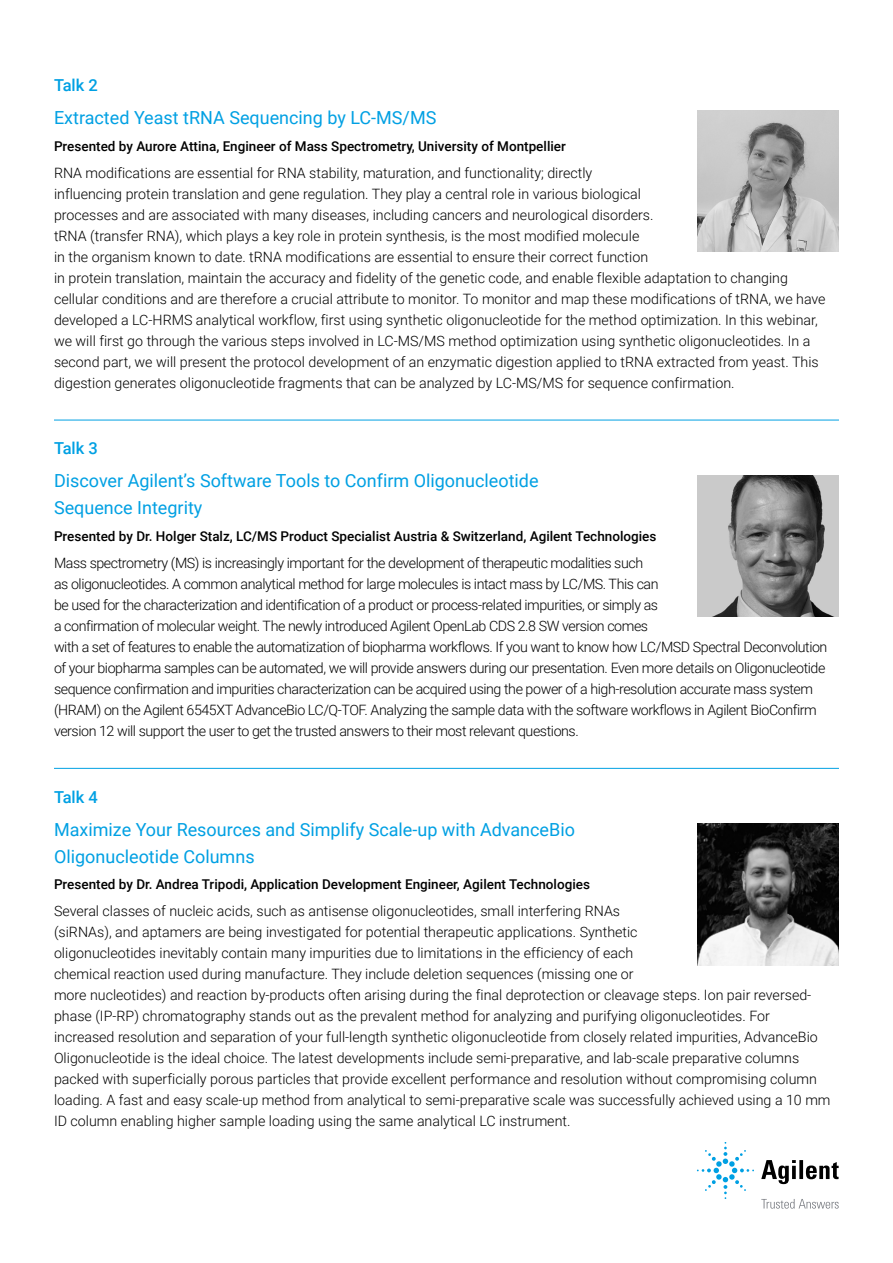
<style>
.page{position:relative;width:893px;height:1263px;background:#fff}
.page>*{position:absolute;margin:0;border:0;box-sizing:border-box;transform-origin:0 0}
.FLYER_front_intro_text_blue{font:18px/27px "Roboto";color:#00a0e3}
.FLYER_subhead_blue{font:500 16.5px "Roboto";color:#00a0e3}
.FLYER_text_black{font:300 14.25px/21px "Roboto";color:#000}
.FLYER_text_black-2{font:300 14.25px/21px "Roboto";letter-spacing:-.03em;color:#000}
.FLYER_front_table_head_dk_blue{font:500 13.5px "Roboto";color:#000}
</style>
<div class="page">
<hr style="left:54px;top:420px;width:785px;height:1px;background:#00a0e3">
<hr style="left:54px;top:768px;width:785px;height:1px;background:#00a0e3">
<img style="left:697px;top:110px;width:142px;height:142px">
<img style="left:697px;top:475px;width:142px;height:142px">
<img style="left:697px;top:824px;width:142px;height:141px">
<svg style="left:761px;top:1160px;width:78px;height:24px"></svg>
<svg style="left:697px;top:1142px;width:57px;height:57px"></svg>
<svg style="left:761px;top:1199px;width:78px;height:9px"></svg>
<p class="FLYER_subhead_blue" style="left:54px;top:74px;width:45px">Talk 2</p>
<p class="FLYER_front_intro_text_blue" style="left:54px;top:104px;width:384px">Extracted Yeast tRNA Sequencing by LC-MS/MS</p>
<p class="FLYER_front_table_head_dk_blue" style="left:54px;top:136px;width:513px">Presented by Aurore Attina, Engineer of Mass Spectrometry, University of Montpellier</p>
<p class="FLYER_text_black" style="left:54px;top:162px;width:773px">RNA modifications are essential for RNA stability, maturation, and functionality; directly<br>influencing protein translation and gene regulation. They play a central role in various biological<br>processes and are associated with many diseases, including cancers and neurological disorders.<br>tRNA (transfer RNA), which plays a key role in protein synthesis, is the most modified molecule<br>in the organism known to date. tRNA modifications are essential to ensure their correct function<br>in protein translation, maintain the accuracy and fidelity of the genetic code, and enable flexible adaptation to changing cellular conditions and are therefore a crucial attribute to monitor. To monitor and map these modifications of tRNA, we have developed a LC-HRMS analytical workflow, first using synthetic oligonucleotide for the method optimization. In this webinar, we will first go through the various steps involved in LC-MS/MS method optimization using synthetic oligonucleotides. In a second part, we will present the protocol development of an enzymatic digestion applied to tRNA extracted from yeast. This digestion generates oligonucleotide fragments that can be analyzed by LC-MS/MS for sequence confirmation.</p>
<p class="FLYER_subhead_blue" style="left:54px;top:437px;width:45px">Talk 3</p>
<p class="FLYER_front_intro_text_blue" style="left:54px;top:467px;width:486px">Discover Agilent’s Software Tools to Confirm Oligonucleotide<br>Sequence Integrity</p>
<p class="FLYER_front_table_head_dk_blue" style="left:54px;top:527px;width:604px">Presented by Dr. Holger Stalz, LC/MS Product Specialist Austria &amp; Switzerland, Agilent Technologies</p>
<p class="FLYER_text_black-2" style="left:54px;top:552px;width:775px">Mass spectrometry (MS) is increasingly important for the development of therapeutic modalities such<br>as oligonucleotides. A common analytical method for large molecules is intact mass by LC/MS. This can<br>be used for the characterization and identification of a product or process-related impurities, or simply as<br>a confirmation of molecular weight. The newly introduced Agilent OpenLab CDS 2.8 SW version comes<br>with a set of features to enable the automatization of biopharma workflows. If you want to know how LC/MSD Spectral Deconvolution of your biopharma samples can be automated, we will provide answers during our presentation. Even more details on Oligonucleotide sequence confirmation and impurities characterization can be acquired using the power of a high-resolution accurate mass system (HRAM) on the Agilent 6545XT AdvanceBio LC/Q-TOF. Analyzing the sample data with the software workflows in Agilent BioConfirm version 12 will support the user to get the trusted answers to their most relevant questions.</p>
<p class="FLYER_subhead_blue" style="left:54px;top:785px;width:45px">Talk 4</p>
<p class="FLYER_front_intro_text_blue" style="left:54px;top:815px;width:522px">Maximize Your Resources and Simplify Scale-up with AdvanceBio<br>Oligonucleotide Columns</p>
<p class="FLYER_front_table_head_dk_blue" style="left:54px;top:875px;width:537px">Presented by Dr. Andrea Tripodi, Application Development Engineer, Agilent Technologies</p>
<p class="FLYER_text_black" style="left:54px;top:900px;width:778px">Several classes of nucleic acids, such as antisense oligonucleotides, small interfering RNAs<br>(siRNAs), and aptamers are being investigated for potential therapeutic applications. Synthetic<br>oligonucleotides inevitably contain many impurities due to limitations in the efficiency of each<br>chemical reaction used during manufacture. They include deletion sequences (missing one or<br>more nucleotides) and reaction by-products often arising during the final deprotection or cleavage steps. Ion pair reversed&shy;phase (IP-RP) chromatography stands out as the prevalent method for analyzing and purifying oligonucleotides. For increased resolution and separation of your full-length synthetic oligonucleotide from closely related impurities, AdvanceBio Oligonucleotide is the ideal choice. The latest developments include semi-preparative, and lab-scale preparative columns packed with superficially porous particles that provide excellent performance and resolution without compromising column loading. A fast and easy scale-up method from analytical to semi-preparative scale was successfully achieved using a 10 mm ID column enabling higher sample loading using the same analytical LC instrument.</p>
</div>
